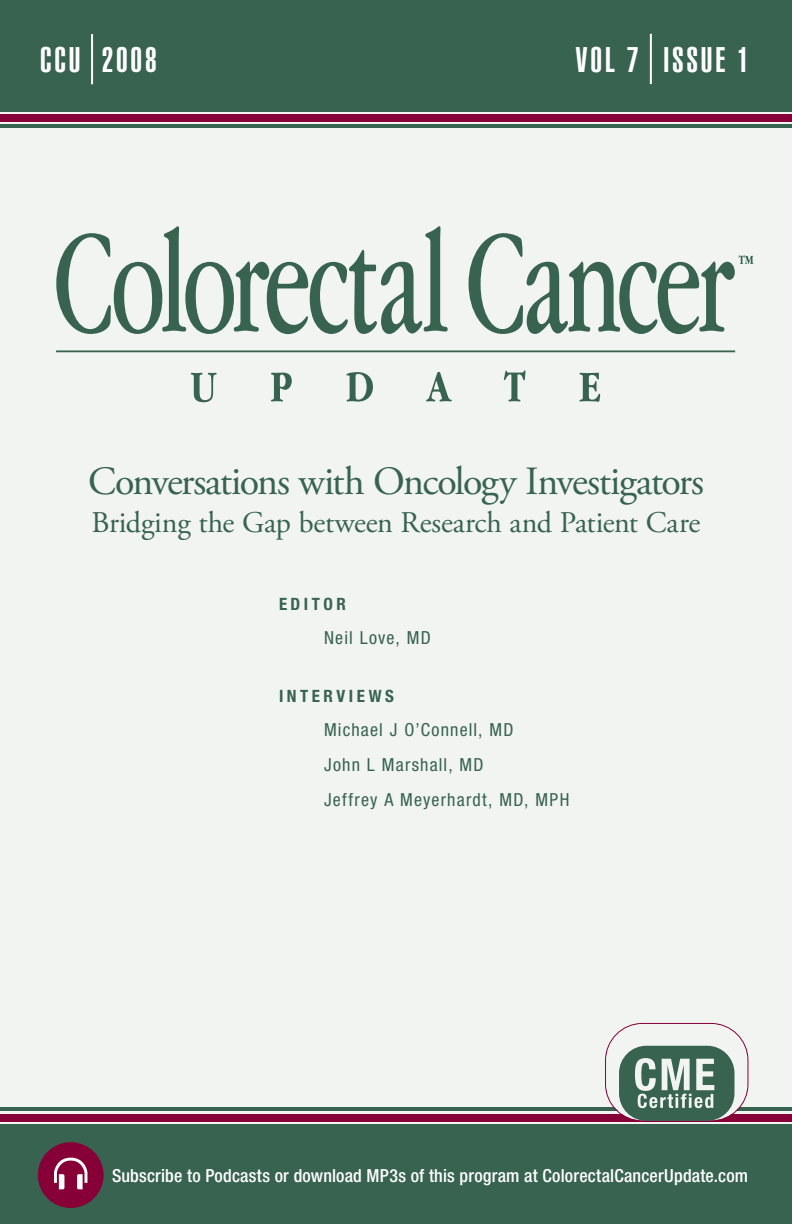
<style>
.page{position:relative;width:792px;height:1224px;background:#f2f4f2}
.page>*{position:absolute;margin:0;border:0;box-sizing:border-box;transform-origin:0 0}
.t1{font:40px "Adobe Garamond Pro";letter-spacing:-.04em;color:#376350}
.t2{font:35px "Helvetica LT Std Ultra Comp";letter-spacing:.08em;color:#fff}
.t3{font:30px "Adobe Garamond Pro";letter-spacing:-.01em;color:#376350}
.t4{font:500 condensed 18px "Helvetica Neue";letter-spacing:.01em;color:#fff}
.t5{font:condensed 18px/35px "Helvetica Neue";letter-spacing:.065em;color:#376350}
.t6{font:700 condensed 17px "Helvetica Neue";letter-spacing:.205em;color:#376350}
</style>
<div class="page">
<div style="left:0;top:1125px;width:792px;height:99px;background:#376350"></div>
<div style="left:0;top:1114px;width:792px;height:8px;background:#860037"></div>
<hr style="left:0;top:1108px;width:792px;height:3px;background:#376350">
<div style="left:0;top:0;width:792px;height:111px;background:#376350"></div>
<div style="left:0;top:114px;width:792px;height:8px;background:#860037"></div>
<hr style="left:0;top:124px;width:792px;height:4px;background:#376350">
<hr style="left:91px;top:34px;width:2px;height:50px;background:#fff">
<hr style="left:650px;top:34px;width:2px;height:50px;background:#fff">
<svg style="left:605px;top:1023px;width:143px;height:98px"></svg>
<svg style="left:191px;top:373px;width:26px;height:29px"></svg>
<svg style="left:271px;top:373px;width:21px;height:29px"></svg>
<svg style="left:346px;top:372px;width:27px;height:30px"></svg>
<svg style="left:426px;top:372px;width:26px;height:30px"></svg>
<svg style="left:504px;top:370px;width:22px;height:32px"></svg>
<svg style="left:579px;top:373px;width:21px;height:29px"></svg>
<hr style="left:56px;top:350px;width:679px;height:2px;background:#376350">
<svg style="left:56px;top:226px;width:392px;height:108px"></svg>
<svg style="left:469px;top:233px;width:284px;height:101px"></svg>
<div style="left:38px;top:1142px;width:66px;height:66px;background:#860037;border-radius:50%"></div>
<svg style="left:54px;top:1158px;width:33px;height:31px"></svg>
<h2 class="t2" style="left:40px;top:40px;width:118px">CCU 2008</h2>
<h2 class="t2" style="left:576px;top:40px;width:64px">VOL 7</h2>
<h2 class="t2" style="left:664px;top:40px;width:87px">ISSUE 1</h2>
<h1 class="t1" style="left:88px;top:457px;width:617px">Conversations with Oncology Investigators</h1>
<h3 class="t3" style="left:92px;top:504px;width:610px">Bridging the Gap between Research and Patient Care</h3>
<p class="t6" style="left:279px;top:594px;width:68px">EDITOR</p>
<p class="t5" style="left:324px;top:620px;width:108px">Neil Love, MD</p>
<p class="t6" style="left:279px;top:686px;width:116px">INTERVIEWS</p>
<p class="t5" style="left:324px;top:712px;width:247px">Michael J O’Connell, MD<br>John L Marshall, MD<br>Jeffrey A Meyerhardt, MD, MPH</p>
<p class="t4" style="left:112px;top:1165px;width:638px">Subscribe to Podcasts or download MP3s of this program at ColorectalCancerUpdate.com</p>
</div>
